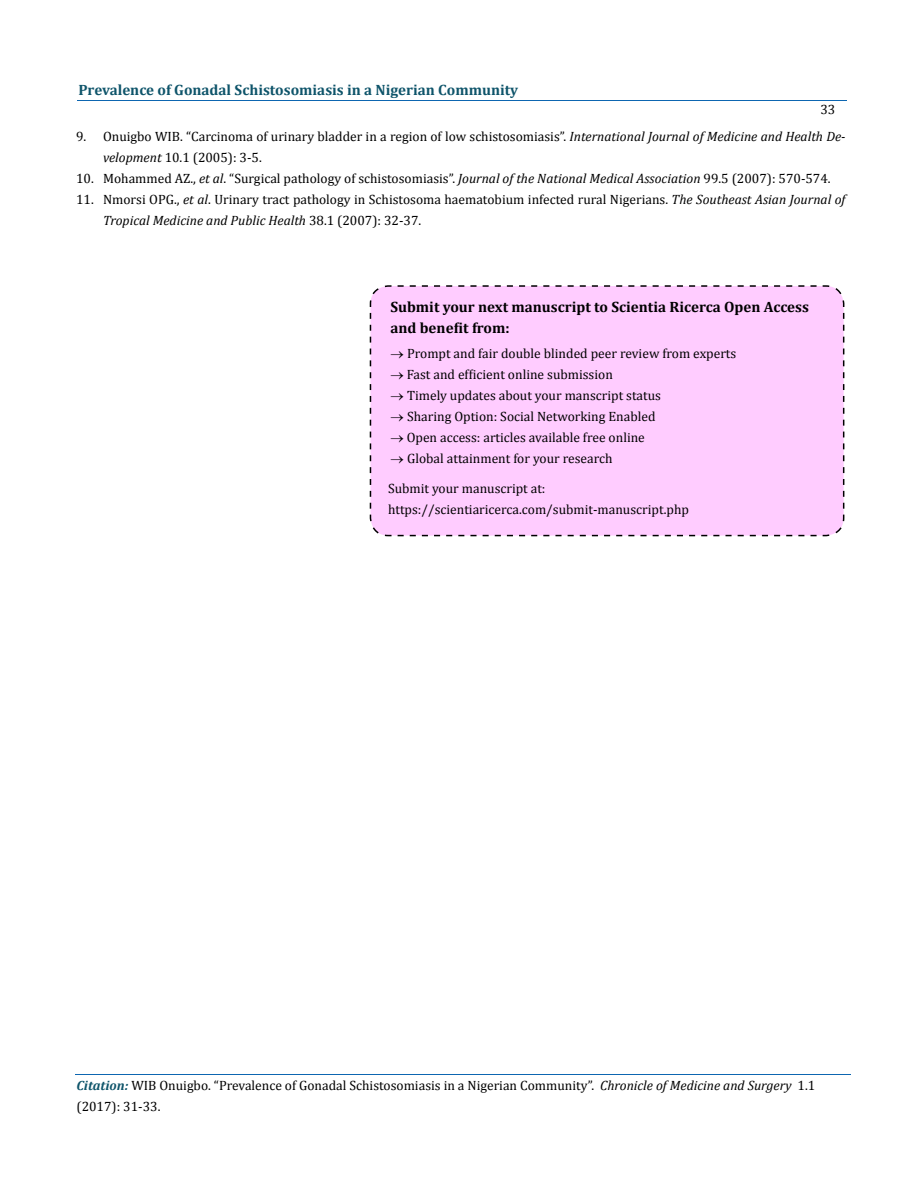
<style>
.page{position:relative;width:917px;height:1190px;background:#fff}
.page>*{position:absolute;margin:0;border:0;box-sizing:border-box;transform-origin:0 0}
.t1{font:700 15px/21px "Cambria";color:#000}
.t2{font:700 15px "Cambria";color:#0e546a}
.t3{font:13.5px/21px "Cambria";color:#000}
.s1{font-style:italic}
.s2{font-weight:700;font-style:italic;font-size:13.35px;color:#0e546a}
</style>
<div class="page">
<hr style="left:75px;top:1074px;width:775px;height:1px;background:#0d66b1">
<hr style="left:77px;top:100px;width:769px;height:1px;background:#0d66b1">
<div style="left:369px;top:285px;width:476px;height:252px;background:#fcf"></div>
<p class="t2" style="left:78px;top:81px;width:441px">Prevalence of Gonadal Schistosomiasis in a Nigerian Community</p>
<p class="t3" style="left:820px;top:99px;width:16px">33</p>
<p class="t3" style="left:103px;top:125px;width:744px;text-indent:-27px">9. Onuigbo WIB. “Carcinoma of urinary bladder in a region of low schistosomiasis”. <span class="s1">International Journal of Medicine and Health De&shy;velopment</span> 10.1 (2005): 3-5.</p>
<p class="t3" style="left:76px;top:167px;width:756px">10. Mohammed AZ., <span class="s1">et al</span>. “Surgical pathology of schistosomiasis”. <span class="s1">Journal of the National Medical Association</span> 99.5 (2007): 570-574.</p>
<p class="t3" style="left:103px;top:188px;width:744px;text-indent:-27px">11. Nmorsi OPG., <span class="s1">et al</span>. Urinary tract pathology in Schistosoma haematobium infected rural Nigerians. <span class="s1">The Southeast Asian Journal of<br>Tropical Medicine and Public Health</span> 38.1 (2007): 32-37.</p>
<p class="t1" style="left:390px;top:296px;width:420px">Submit your next manuscript to Scientia Ricerca Open Access and benefit from:</p>
<p class="t3" style="left:390px;top:343px;width:347px">→ Prompt and fair double blinded peer review from experts</p>
<p class="t3" style="left:390px;top:364px;width:224px">→ Fast and efficient online submission</p>
<p class="t3" style="left:390px;top:385px;width:272px">→ Timely updates about your manscript status</p>
<p class="t3" style="left:390px;top:406px;width:266px">→ Sharing Option: Social Networking Enabled</p>
<p class="t3" style="left:390px;top:427px;width:256px">→ Open access: articles available free online</p>
<p class="t3" style="left:388px;top:444px;width:226px;line-height:29.4px">→ Global attainment for your research<br>Submit your manuscript at:</p>
<p class="t3" style="left:388px;top:498px;width:302px">https://scientiaricerca.com/submit-manuscript.php</p>
<p class="t3" style="left:76px;top:1074px;width:740px"><span class="s2">Citation:</span> WIB Onuigbo. “Prevalence of Gonadal Schistosomiasis in a Nigerian Community”. <span class="s1">Chronicle of Medicine and Surgery</span> 1.1 (2017): 31-33.</p>
</div>
